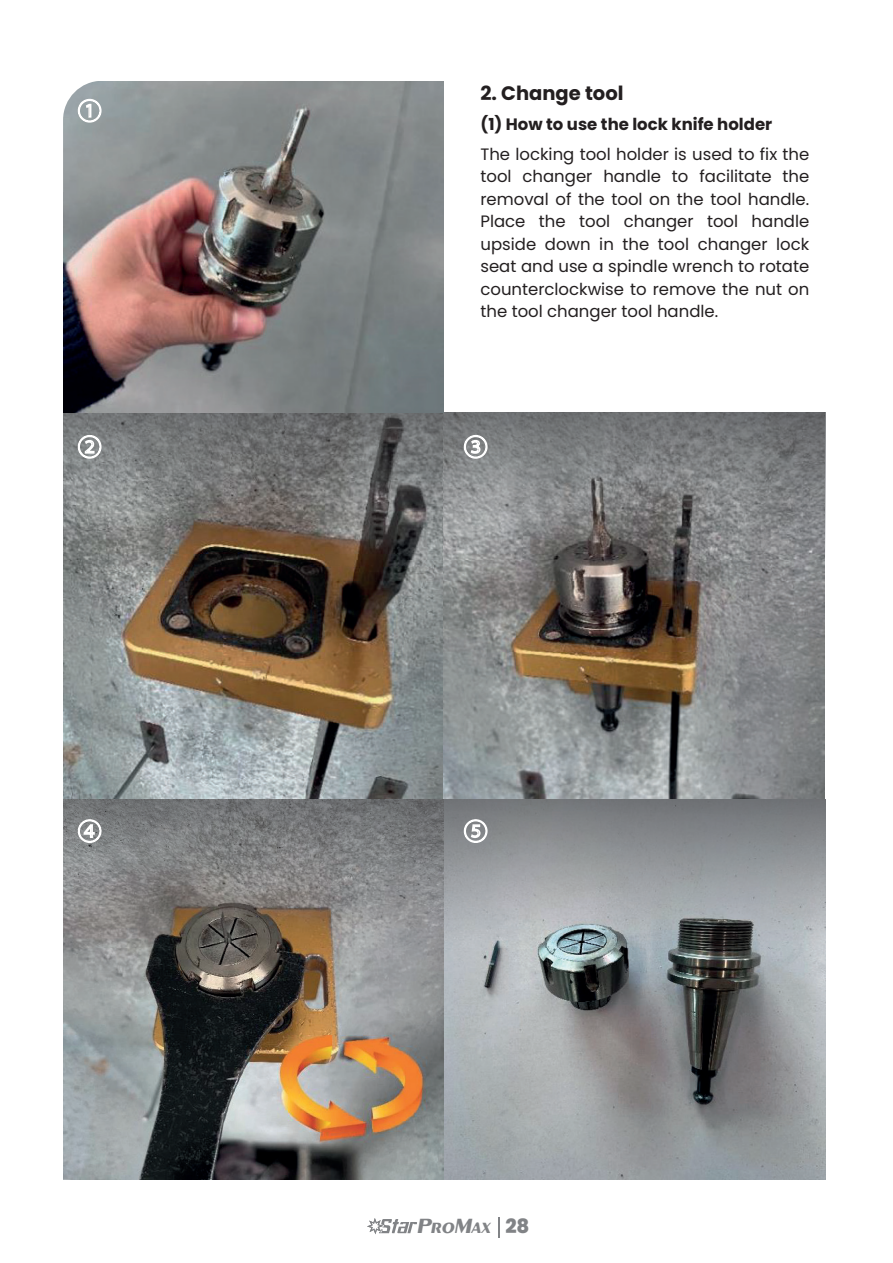
<style>
.page{position:relative;width:893px;height:1263px;background:#fff}
.page>*{position:absolute;margin:0;border:0;box-sizing:border-box;transform-origin:0 0}
.t1{font:italic 700 19.8px "Greyhound";color:#818386}
.t2{font:700 19.5px "Poppins";color:#231f20}
.t3{font:16.5px/22.5px "Poppins";color:#231f20;text-align:justify}
.t4{font:700 16.5px "Poppins";color:#231f20}
.s1{font-family:"Poppins";font-weight:800;font-style:normal}
</style>
<div class="page">
<img style="left:63px;top:560px;width:762px;height:619px">
<img style="left:63px;top:82px;width:380px;height:478px">
<img style="left:443px;top:412px;width:383px;height:148px">
<svg style="left:367px;top:1218px;width:50px;height:16px"></svg>
<hr style="left:498px;top:1217px;width:2px;height:21px;background:#818386">
<svg style="left:77px;top:434px;width:25px;height:25px"></svg>
<svg style="left:463px;top:434px;width:25px;height:25px"></svg>
<svg style="left:77px;top:818px;width:25px;height:26px"></svg>
<svg style="left:463px;top:818px;width:25px;height:26px"></svg>
<svg style="left:63px;top:81px;width:119px;height:111px"></svg>
<p class="t2" style="left:480px;top:81px;width:145px">2. Change tool</p>
<p class="t4" style="left:480px;top:114px;width:293px">(1) How to use the lock knife holder</p>
<p class="t3" style="left:480px;top:143px;width:330px">The locking tool holder is used to fix the tool changer handle to facilitate the removal of the tool on the tool handle.<br>Place the tool changer tool handle upside down in the tool changer lock seat and use a spindle wrench to rotate counterclockwise to remove the nut on the tool changer tool handle.</p>
<p class="t1" style="left:416px;top:1215px;width:115px">ProMax <span class="s1">28</span></p>
</div>
